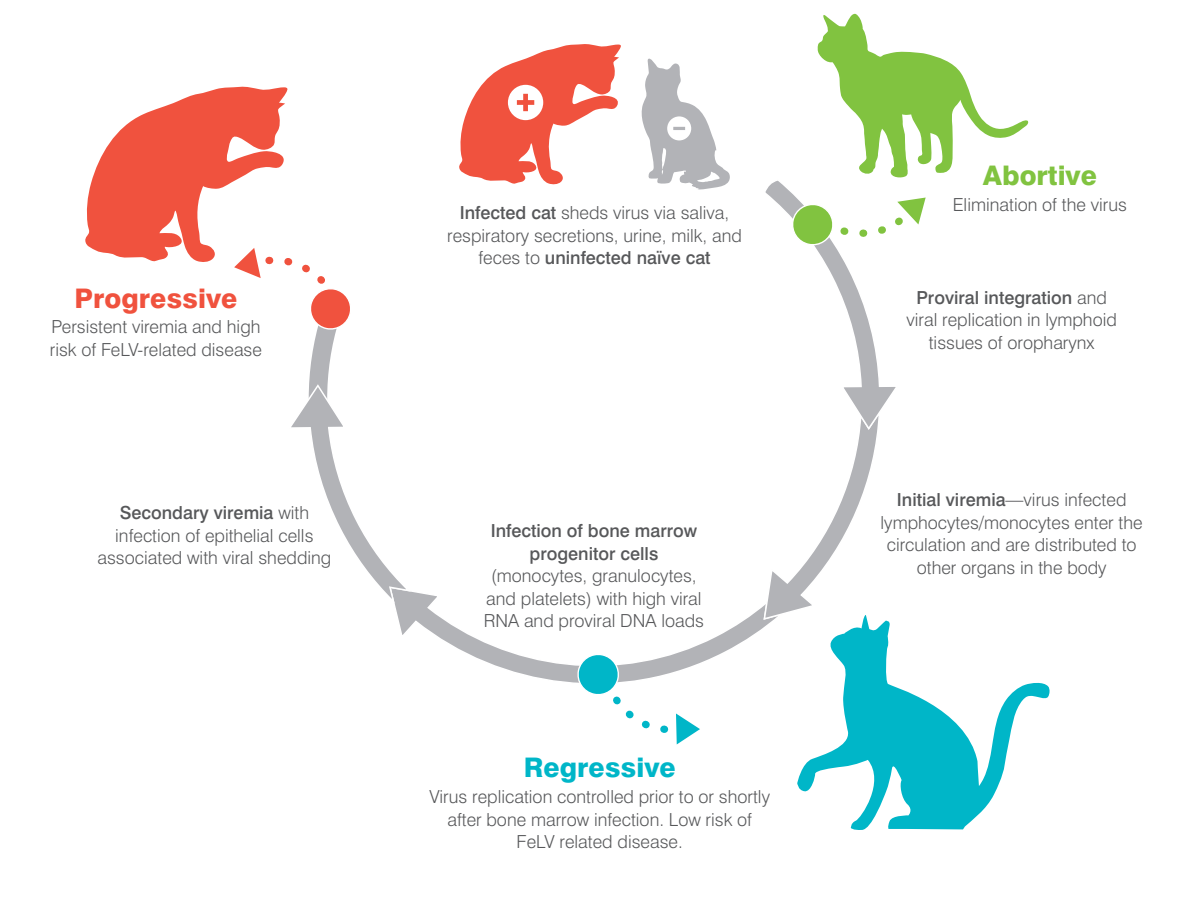
<style>
.page{position:relative;width:1188px;height:918px;background:#fff}
.page>*{position:absolute;margin:0;border:0;box-sizing:border-box;transform-origin:0 0}
.t1{font:800 27px "Swiss 721 BT";color:#f0523e}
.t2{font:800 27px "Swiss 721 BT";color:#00b6c8}
.t3{font:800 27px "Swiss 721 BT";color:#81c340}
.t4{font:300 18px/22.5px "Swiss 721 BT";color:#57585a;text-align:center}
.t5{font:500 18px/22.5px "Swiss 721 BT";color:#57585a;text-align:center}
.s1{font-weight:500}
</style>
<div class="page">
<svg style="left:395px;top:591px;width:377px;height:92px"></svg>
<svg style="left:576px;top:653px;width:124px;height:91px"></svg>
<svg style="left:85px;top:86px;width:326px;height:520px"></svg>
<svg style="left:797px;top:621px;width:253px;height:209px"></svg>
<svg style="left:763px;top:14px;width:265px;height:607px"></svg>
<svg style="left:641px;top:58px;width:89px;height:132px"></svg>
<svg style="left:459px;top:44px;width:162px;height:141px"></svg>
<div style="left:508px;top:85px;width:35px;height:35px;background:#fff;border-radius:50%"></div>
<svg style="left:523px;top:94px;width:5px;height:17px"></svg>
<svg style="left:517px;top:100px;width:17px;height:5px"></svg>
<h1 class="t1" style="left:75px;top:282px;width:164px">Progressive</h1>
<p class="t4" style="left:50px;top:316px;width:214px;text-align:left">Persistent viremia and high risk of FeLV-related disease</p>
<p class="t4" style="left:98px;top:501px;width:235px"><span class="s1">Secondary viremia</span> with infection of epithelial cells associated with viral shedding</p>
<p class="t4" style="left:447px;top:202px;width:296px"><span class="s1">Infected cat</span> sheds virus via saliva, respiratory secretions, urine, milk, and feces to <span class="s1">uninfected naïve cat</span></p>
<p class="t5" style="left:491px;top:520px;width:208px">Infection of bone marrow progenitor cells</p>
<p class="t4" style="left:484px;top:565px;width:222px">(monocytes, granulocytes, and platelets) with high viral<br>RNA and proviral DNA loads</p>
<h1 class="t2" style="left:524px;top:751px;width:153px">Regressive</h1>
<p class="t4" style="left:429px;top:786px;width:342px">Virus replication controlled prior to or shortly after bone marrow infection. Low risk of<br>FeLV related disease.</p>
<h1 class="t3" style="left:983px;top:159px;width:115px">Abortive</h1>
<p class="t4" style="left:953px;top:193px;width:176px">Elimination of the virus</p>
<p class="t4" style="left:907px;top:286px;width:212px"><span class="s1">Proviral integration</span> and viral replication in lymphoid tissues of oropharynx</p>
<p class="t4" style="left:881px;top:488px;width:264px"><span class="s1">Initial viremia</span>—virus infected lymphocytes/monocytes enter the circulation and are distributed to other organs in the body</p>
</div>
